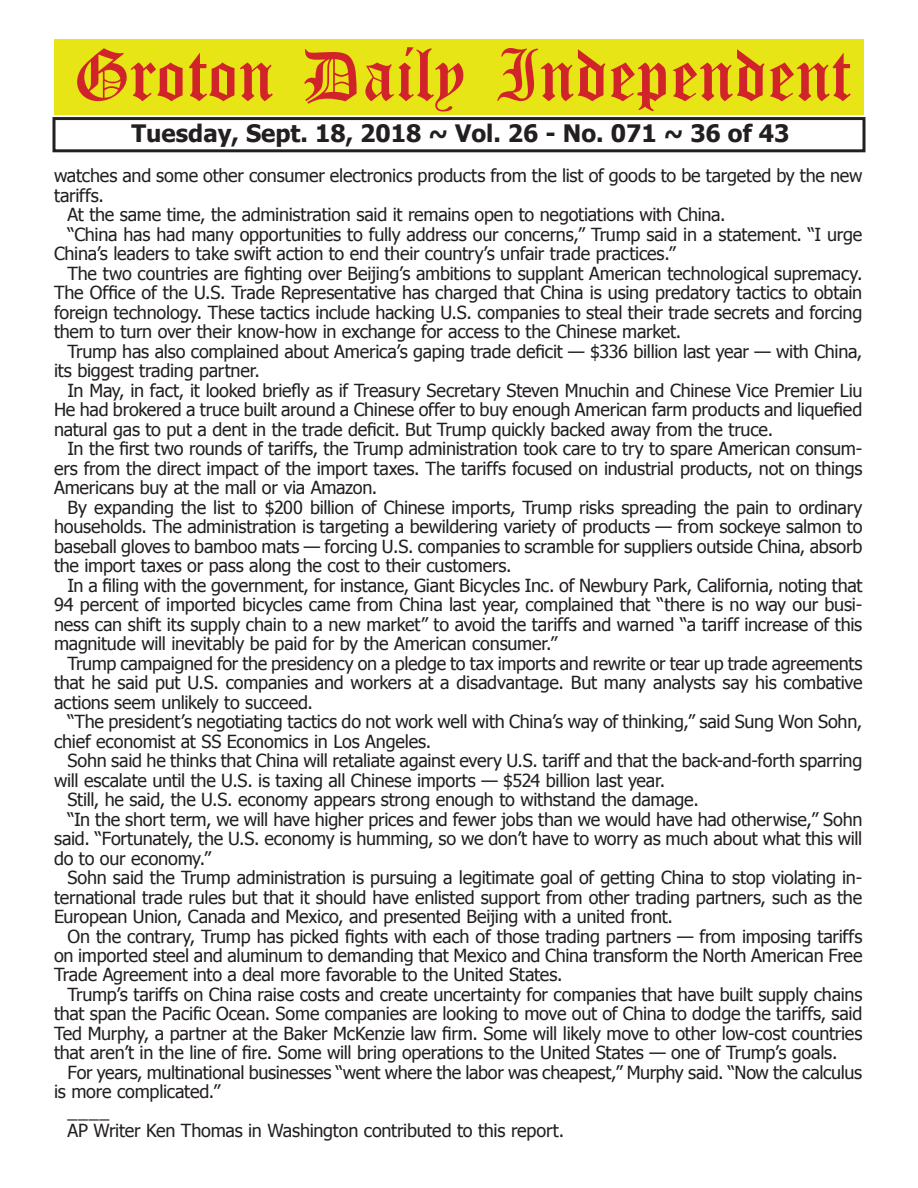
<style>
.page{position:relative;width:918px;height:1188px;background:#fff}
.page>*{position:absolute;margin:0;border:0;box-sizing:border-box;transform-origin:0 0}
.t1{font:54px "Old English Five";color:#d1232a}
.t2{font:700 24px "Tahoma";color:#231f20}
.t3{font:18px "Tahoma";letter-spacing:-.01em;color:#231f20}
</style>
<div class="page">
<div style="left:52px;top:117px;width:814px;height:35px;border:3px solid #231f20"></div>
<div style="left:54px;top:40px;width:810px;height:75px;background:#e7e515"></div>
<h1 class="t1" style="left:73px;top:50px;width:779px">Groton Daily Independent</h1>
<h2 class="t2" style="left:132px;top:116px;width:659px">Tuesday, Sept. 18, 2018 ~ Vol. 26 - No. 071 ~ 36 of 43</h2>
<p class="t3" style="left:54px;top:164px;width:810px">watches and some other consumer electronics products from the list of goods to be targeted by the new</p>
<p class="t3" style="left:54px;top:183px;width:52px">tariffs.</p>
<p class="t3" style="left:68px;top:203px;width:660px">At the same time, the administration said it remains open to negotiations with China.</p>
<p class="t3" style="left:68px;top:222px;width:796px">“China has had many opportunities to fully address our concerns,” Trump said in a statement. “I urge</p>
<p class="t3" style="left:54px;top:242px;width:623px">China’s leaders to take swift action to end their country’s unfair trade practices.”</p>
<p class="t3" style="left:68px;top:261px;width:796px">The two countries are fighting over Beijing’s ambitions to supplant American technological supremacy.</p>
<p class="t3" style="left:54px;top:281px;width:810px">The Office of the U.S. Trade Representative has charged that China is using predatory tactics to obtain</p>
<p class="t3" style="left:54px;top:300px;width:810px">foreign technology. These tactics include hacking U.S. companies to steal their trade secrets and forcing</p>
<p class="t3" style="left:54px;top:320px;width:629px">them to turn over their know-how in exchange for access to the Chinese market.</p>
<p class="t3" style="left:68px;top:339px;width:796px">Trump has also complained about America’s gaping trade deficit — $336 billion last year — with China,</p>
<p class="t3" style="left:54px;top:359px;width:207px">its biggest trading partner.</p>
<p class="t3" style="left:68px;top:378px;width:797px">In May, in fact, it looked briefly as if Treasury Secretary Steven Mnuchin and Chinese Vice Premier Liu</p>
<p class="t3" style="left:54px;top:398px;width:810px">He had brokered a truce built around a Chinese offer to buy enough American farm products and liquefied</p>
<p class="t3" style="left:54px;top:417px;width:721px">natural gas to put a dent in the trade deficit. But Trump quickly backed away from the truce.</p>
<p class="t3" style="left:68px;top:437px;width:796px">In the first two rounds of tariffs, the Trump administration took care to try to spare American consum-</p>
<p class="t3" style="left:54px;top:456px;width:810px">ers from the direct impact of the import taxes. The tariffs focused on industrial products, not on things</p>
<p class="t3" style="left:54px;top:476px;width:325px">Americans buy at the mall or via Amazon.</p>
<p class="t3" style="left:68px;top:495px;width:796px">By expanding the list to $200 billion of Chinese imports, Trump risks spreading the pain to ordinary</p>
<p class="t3" style="left:54px;top:515px;width:810px">households. The administration is targeting a bewildering variety of products — from sockeye salmon to</p>
<p class="t3" style="left:54px;top:534px;width:810px">baseball gloves to bamboo mats — forcing U.S. companies to scramble for suppliers outside China, absorb</p>
<p class="t3" style="left:54px;top:554px;width:459px">the import taxes or pass along the cost to their customers.</p>
<p class="t3" style="left:68px;top:573px;width:797px">In a filing with the government, for instance, Giant Bicycles Inc. of Newbury Park, California, noting that</p>
<p class="t3" style="left:54px;top:592px;width:810px">94 percent of imported bicycles came from China last year, complained that “there is no way our busi-</p>
<p class="t3" style="left:54px;top:612px;width:810px">ness can shift its supply chain to a new market” to avoid the tariffs and warned “a tariff increase of this</p>
<p class="t3" style="left:54px;top:631px;width:505px">magnitude will inevitably be paid for by the American consumer.”</p>
<p class="t3" style="left:68px;top:651px;width:796px">Trump campaigned for the presidency on a pledge to tax imports and rewrite or tear up trade agreements</p>
<p class="t3" style="left:54px;top:670px;width:810px">that he said put U.S. companies and workers at a disadvantage. But many analysts say his combative</p>
<p class="t3" style="left:54px;top:690px;width:261px">actions seem unlikely to succeed.</p>
<p class="t3" style="left:68px;top:709px;width:796px">“The president’s negotiating tactics do not work well with China’s way of thinking,” said Sung Won Sohn,</p>
<p class="t3" style="left:54px;top:729px;width:379px">chief economist at SS Economics in Los Angeles.</p>
<p class="t3" style="left:68px;top:748px;width:796px">Sohn said he thinks that China will retaliate against every U.S. tariff and that the back-and-forth sparring</p>
<p class="t3" style="left:54px;top:768px;width:613px">will escalate until the U.S. is taxing all Chinese imports — $524 billion last year.</p>
<p class="t3" style="left:68px;top:787px;width:633px">Still, he said, the U.S. economy appears strong enough to withstand the damage.</p>
<p class="t3" style="left:68px;top:807px;width:797px">“In the short term, we will have higher prices and fewer jobs than we would have had otherwise,” Sohn</p>
<p class="t3" style="left:54px;top:826px;width:810px">said. “Fortunately, the U.S. economy is humming, so we don’t have to worry as much about what this will</p>
<p class="t3" style="left:54px;top:846px;width:159px">do to our economy.”</p>
<p class="t3" style="left:68px;top:865px;width:796px">Sohn said the Trump administration is pursuing a legitimate goal of getting China to stop violating in-</p>
<p class="t3" style="left:54px;top:885px;width:810px">ternational trade rules but that it should have enlisted support from other trading partners, such as the</p>
<p class="t3" style="left:54px;top:904px;width:621px">European Union, Canada and Mexico, and presented Beijing with a united front.</p>
<p class="t3" style="left:68px;top:924px;width:796px">On the contrary, Trump has picked fights with each of those trading partners — from imposing tariffs</p>
<p class="t3" style="left:54px;top:943px;width:810px">on imported steel and aluminum to demanding that Mexico and China transform the North American Free</p>
<p class="t3" style="left:54px;top:963px;width:510px">Trade Agreement into a deal more favorable to the United States.</p>
<p class="t3" style="left:68px;top:982px;width:796px">Trump’s tariffs on China raise costs and create uncertainty for companies that have built supply chains</p>
<p class="t3" style="left:54px;top:1002px;width:810px">that span the Pacific Ocean. Some companies are looking to move out of China to dodge the tariffs, said</p>
<p class="t3" style="left:54px;top:1021px;width:810px">Ted Murphy, a partner at the Baker McKenzie law firm. Some will likely move to other low-cost countries</p>
<p class="t3" style="left:54px;top:1041px;width:785px">that aren’t in the line of fire. Some will bring operations to the United States — one of Trump’s goals.</p>
<p class="t3" style="left:68px;top:1060px;width:796px">For years, multinational businesses “went where the labor was cheapest,” Murphy said. “Now the calculus</p>
<p class="t3" style="left:54px;top:1080px;width:168px">is more complicated.”</p>
<p class="t3" style="left:68px;top:1099px;width:43px">____</p>
<p class="t3" style="left:68px;top:1119px;width:498px">AP Writer Ken Thomas in Washington contributed to this report.</p>
</div>
